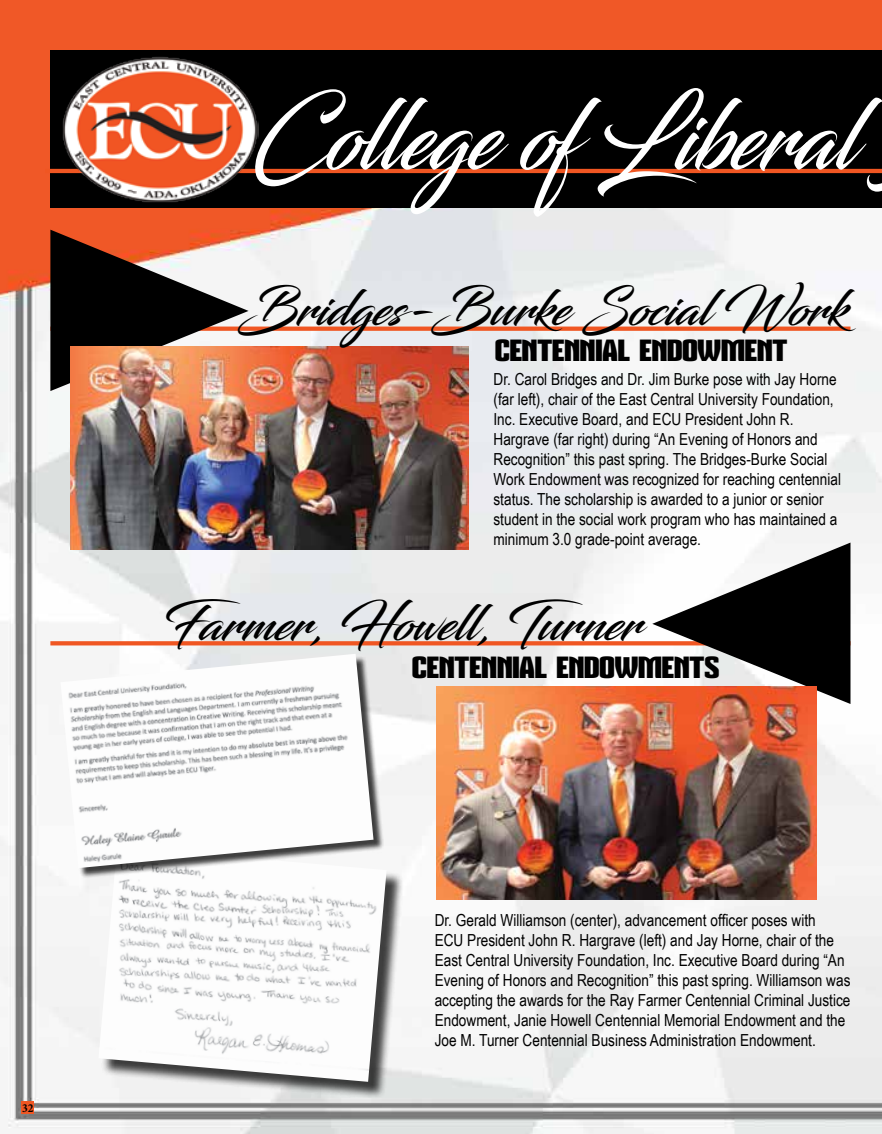
<style>
.page{position:relative;width:882px;height:1134px;background:#fff}
.page>*{position:absolute;margin:0;border:0;box-sizing:border-box;transform-origin:0 0}
.t1{font:97.12px "Blacksword";color:#fff;scale:.88 1}
.t2{font:49px "Blacksword";color:#000}
.t3{font:29.75px "Mikodacs PCS";color:#000}
.t4{font:16.62px/19.9px "Arial Narrow";color:#000}
.t5{font:700 condensed 12.25px "Minion Pro";color:#000}
</style>
<div class="page">
<img style="left:0;top:0;width:882px;height:1134px">
<div style="left:50px;top:50px;width:832px;height:157px;background:#000"></div>
<hr style="left:45px;top:169px;width:837px;height:4px;background:#f05622">
<svg style="left:249px;top:327px;width:601px;height:4px;background:#ef5c2a"></svg>
<svg style="left:50px;top:230px;width:199px;height:161px"></svg>
<img style="left:70px;top:346px;width:398px;height:203px">
<svg style="left:50px;top:641px;width:602px;height:4px;background:#ef5d2c"></svg>
<svg style="left:652px;top:543px;width:198px;height:161px"></svg>
<img style="left:436px;top:687px;width:380px;height:213px">
<div style="left:102px;top:850px;width:302px;height:249px;background:#000;opacity:.75"></div>
<img style="left:98px;top:847px;width:289px;height:235px">
<div style="left:62px;top:655px;width:322px;height:224px;background:#000;opacity:.75"></div>
<img style="left:60px;top:654px;width:314px;height:214px">
<div style="left:21px;top:1101px;width:13px;height:13px;background:#f05622"></div>
<img style="left:60px;top:56px;width:198px;height:147px">
<p class="t5" style="left:22px;top:1100px;width:13px">32</p>
<h1 class="t1" style="left:252px;top:79px;width:689px">College ofLiberal</h1>
<h2 class="t2" style="left:238px;top:279px;width:611px">Bridges-Burke Social Work</h2>
<h3 class="t3" style="left:495px;top:333px;width:294px">CENTENNIAL ENDOWMENT</h3>
<p class="t4" style="left:494px;top:369px;width:349px">Dr. Carol Bridges and Dr. Jim Burke pose with Jay Horne (far left), chair of the East Central University Foundation, Inc. Executive Board, and ECU President John R.<br>Hargrave (far right) during “An Evening of Honors and Recognition” this past spring. The Bridges-Burke Social Work Endowment was recognized for reaching centennial status. The scholarship is awarded to a junior or senior student in the social work program who has maintained a minimum 3.0 grade-point average.</p>
<h2 class="t2" style="left:164px;top:594px;width:480px">Farmer, Howell, Turner</h2>
<h3 class="t3" style="left:412px;top:649px;width:309px">CENTENNIAL ENDOWMENTS</h3>
<p class="t4" style="left:435px;top:910px;width:417px">Dr. Gerald Williamson (center), advancement officer poses with<br>ECU President John R. Hargrave (left) and Jay Horne, chair of the East Central University Foundation, Inc. Executive Board during “An Evening of Honors and Recognition” this past spring. Williamson was accepting the awards for the Ray Farmer Centennial Criminal Justice Endowment, Janie Howell Centennial Memorial Endowment and the Joe M. Turner Centennial Business Administration Endowment.</p>
</div>
